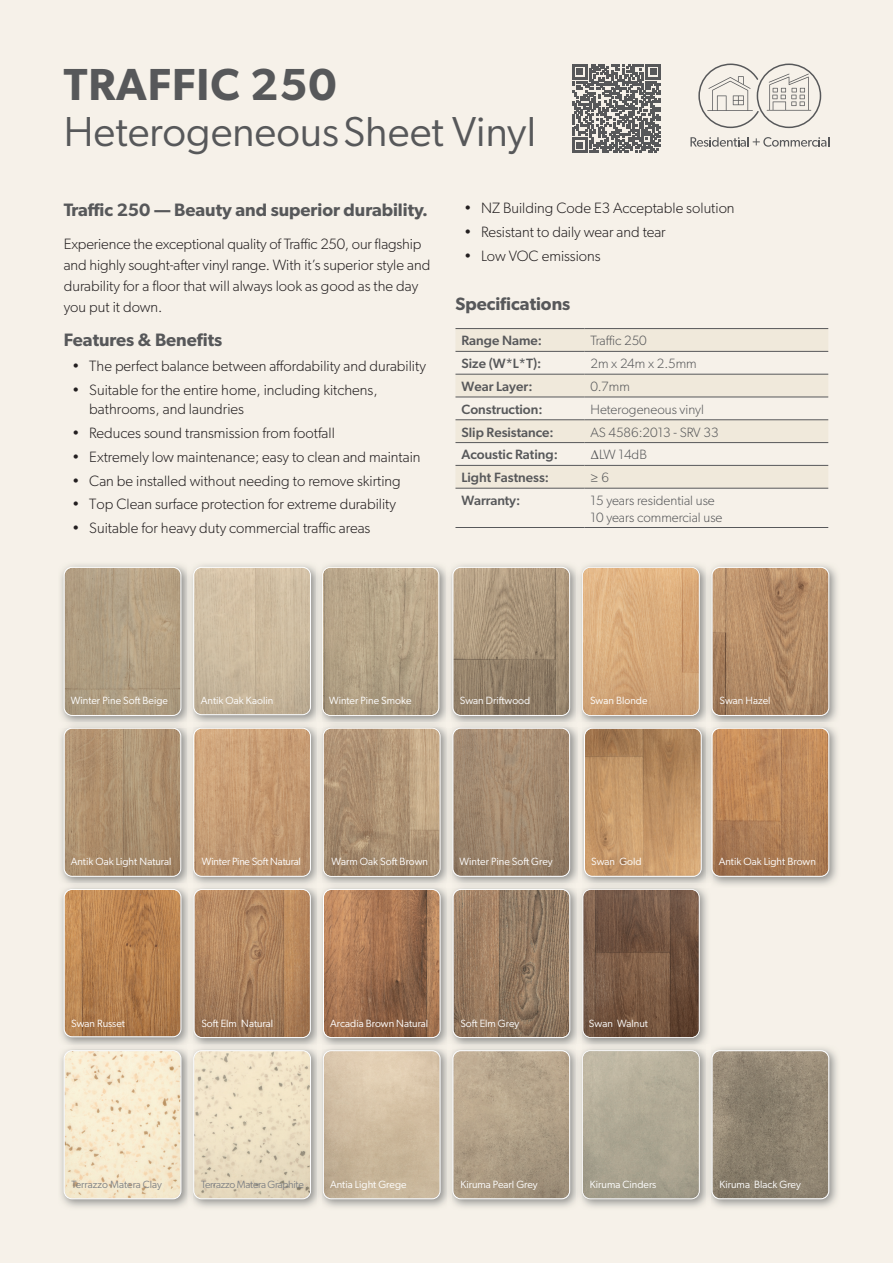
<style>
.page{position:relative;width:893px;height:1263px;background:#f6f1e9}
.page>*{position:absolute;margin:0;border:0;box-sizing:border-box;transform-origin:0 0}
.t1{font:600 45px "Gibson";letter-spacing:.02em;color:#57585a}
.t2{font:42px "Gibson";color:#57585a}
.t3{font:600 18px "Gibson";color:#57585a}
.t4{font:300 15px/21px "Gibson";color:#231f20}
.t5{font:300 13.5px/16.5px "Gibson";color:#57585a}
.t6{font:500 13.5px "Gibson";color:#57585a}
.t7{font:13.5px "Minion Pro";color:#57585a}
.t8{font:10.5px "Gibson";color:#fff}
.t9{font:10.5px "Gibson";letter-spacing:-.03em;color:#808285}
.t10{font:10.5px "Gibson";letter-spacing:-.02em;color:#fff}
.t11{font:10.5px "Gibson";color:#808285}
.s1{font-family:"Minion Pro";font-weight:400}
.s2{font-family:"Gibson";font-weight:300}
</style>
<div class="page">
<svg style="left:455px;top:329px;width:373px;height:159px;fill:#f0e9db"></svg>
<hr style="left:455px;top:374px;width:129px;height:1px;background:#57585a">
<hr style="left:584px;top:374px;width:244px;height:1px;background:#57585a">
<hr style="left:455px;top:397px;width:129px;height:1px;background:#57585a">
<hr style="left:584px;top:397px;width:244px;height:1px;background:#57585a">
<hr style="left:455px;top:419px;width:129px;height:1px;background:#57585a">
<hr style="left:584px;top:419px;width:244px;height:1px;background:#57585a">
<hr style="left:455px;top:442px;width:129px;height:1px;background:#57585a">
<hr style="left:584px;top:442px;width:244px;height:1px;background:#57585a">
<hr style="left:455px;top:465px;width:129px;height:1px;background:#57585a">
<hr style="left:584px;top:465px;width:244px;height:1px;background:#57585a">
<hr style="left:455px;top:488px;width:129px;height:1px;background:#57585a">
<hr style="left:584px;top:488px;width:244px;height:1px;background:#57585a">
<hr style="left:455px;top:527px;width:129px;height:1px;background:#57585a">
<hr style="left:584px;top:527px;width:244px;height:1px;background:#57585a">
<hr style="left:455px;top:328px;width:129px;height:1px;background:#57585a">
<hr style="left:584px;top:328px;width:244px;height:1px;background:#57585a">
<hr style="left:455px;top:351px;width:129px;height:1px;background:#57585a">
<hr style="left:584px;top:351px;width:244px;height:1px;background:#57585a">
<img style="left:711px;top:1047px;width:126px;height:160px">
<img style="left:712px;top:1051px;width:116px;height:147px">
<div style="left:712px;top:1050px;width:117px;height:149px;border:1px solid #fff;border-radius:8px"></div>
<img style="left:193px;top:1049px;width:124px;height:158px">
<img style="left:194px;top:1051px;width:116px;height:147px">
<div style="left:193px;top:1050px;width:118px;height:149px;border:1px solid #fff;border-radius:8px"></div>
<img style="left:317px;top:1049px;width:389px;height:158px">
<img style="left:576px;top:1199px;width:5px;height:8px">
<img style="left:453px;top:1051px;width:116px;height:147px">
<div style="left:452px;top:1050px;width:118px;height:149px;border:1px solid #fff;border-radius:8px"></div>
<img style="left:60px;top:1048px;width:128px;height:159px">
<img style="left:65px;top:1051px;width:116px;height:147px">
<div style="left:64px;top:1050px;width:117px;height:149px;border:1px solid #fff;border-radius:8px"></div>
<img style="left:582px;top:888px;width:126px;height:157px">
<img style="left:447px;top:727px;width:259px;height:156px">
<img style="left:585px;top:728px;width:116px;height:148px">
<div style="left:584px;top:728px;width:118px;height:149px;border:1px solid #fff;border-radius:8px"></div>
<img style="left:322px;top:564px;width:125px;height:485px">
<img style="left:324px;top:890px;width:116px;height:147px">
<div style="left:323px;top:889px;width:117px;height:149px;border:1px solid #fff;border-radius:8px"></div>
<svg style="left:322px;top:567px;width:117px;height:149px"></svg>
<img style="left:447px;top:1049px;width:5px;height:158px">
<img style="left:324px;top:1051px;width:116px;height:147px">
<div style="left:323px;top:1050px;width:117px;height:149px;border:1px solid #fff;border-radius:8px"></div>
<img style="left:60px;top:564px;width:128px;height:319px">
<img style="left:65px;top:728px;width:115px;height:148px">
<div style="left:64px;top:728px;width:117px;height:149px;border:1px solid #fff;border-radius:8px"></div>
<img style="left:193px;top:888px;width:125px;height:161px">
<img style="left:194px;top:890px;width:116px;height:147px">
<div style="left:194px;top:889px;width:117px;height:149px;border:1px solid #fff;border-radius:8px"></div>
<img style="left:706px;top:727px;width:131px;height:158px">
<img style="left:712px;top:728px;width:116px;height:148px">
<div style="left:712px;top:728px;width:117px;height:149px;border:1px solid #fff;border-radius:8px"></div>
<img style="left:451px;top:888px;width:126px;height:161px">
<svg style="left:576px;top:1045px;width:124px;height:154px"></svg>
<img style="left:453px;top:890px;width:116px;height:147px">
<div style="left:453px;top:889px;width:117px;height:149px;border:1px solid #fff;border-radius:8px"></div>
<img style="left:60px;top:722px;width:128px;height:5px">
<img style="left:65px;top:568px;width:115px;height:147px">
<div style="left:64px;top:567px;width:117px;height:149px;border:1px solid #fff;border-radius:8px"></div>
<svg style="left:577px;top:883px;width:123px;height:155px"></svg>
<img style="left:453px;top:728px;width:116px;height:148px">
<div style="left:452px;top:728px;width:118px;height:149px;border:1px solid #fff;border-radius:8px"></div>
<img style="left:711px;top:564px;width:126px;height:158px">
<img style="left:712px;top:568px;width:116px;height:147px">
<div style="left:712px;top:567px;width:117px;height:149px;border:1px solid #fff;border-radius:8px"></div>
<img style="left:450px;top:564px;width:256px;height:158px">
<svg style="left:582px;top:567px;width:118px;height:149px"></svg>
<img style="left:193px;top:564px;width:124px;height:158px">
<img style="left:194px;top:568px;width:116px;height:146px">
<div style="left:193px;top:567px;width:118px;height:148px;border:1px solid #fff;border-radius:8px"></div>
<img style="left:60px;top:883px;width:128px;height:162px">
<img style="left:65px;top:890px;width:116px;height:146px">
<div style="left:64px;top:889px;width:117px;height:148px;border:1px solid #fff;border-radius:8px"></div>
<img style="left:188px;top:726px;width:129px;height:157px">
<svg style="left:317px;top:722px;width:123px;height:155px"></svg>
<img style="left:194px;top:728px;width:116px;height:148px">
<div style="left:193px;top:728px;width:118px;height:149px;border:1px solid #fff;border-radius:8px"></div>
<img style="left:576px;top:564px;width:5px;height:158px">
<img style="left:453px;top:568px;width:116px;height:147px">
<div style="left:452px;top:567px;width:118px;height:149px;border:1px solid #fff;border-radius:8px"></div>
<svg style="left:690px;top:137px;width:139px;height:10px"></svg>
<svg style="left:698px;top:64px;width:123px;height:64px"></svg>
<svg style="left:572px;top:64px;width:89px;height:89px"></svg>
<h1 class="t1" style="left:64px;top:57px;width:274px">TRAFFIC 250</h1>
<h2 class="t2" style="left:64px;top:107px;width:474px">HeterogeneousSheet Vinyl</h2>
<p class="t3" style="left:64px;top:199px;width:366px">Traffic 250 — Beauty and superior durability.</p>
<p class="t4" style="left:64px;top:234px;width:368px">Experience the exceptional quality of Traffic 250, our flagship and highly sought-after vinyl range. With it’s superior style and durability for a floor that will always look as good as the day you put it down.</p>
<p class="t3" style="left:64px;top:329px;width:160px">Features &amp; Benefits</p>
<p class="t4" style="left:72px;top:355px;width:355px">• The perfect balance between affordability and durability</p>
<p class="t4" style="left:89px;top:380px;width:290px;line-height:19.5px;text-indent:-17px">• Suitable for the entire home, including kitchens, bathrooms, and laundries</p>
<p class="t4" style="left:72px;top:422px;width:264px">• Reduces sound transmission from footfall</p>
<p class="t4" style="left:72px;top:446px;width:350px">• Extremely low maintenance; easy to clean and maintain</p>
<p class="t4" style="left:72px;top:470px;width:330px">• Can be installed without needing to remove skirting</p>
<p class="t4" style="left:72px;top:493px;width:325px">• Top Clean surface protection for extreme durability</p>
<p class="t4" style="left:72px;top:517px;width:300px">• Suitable for heavy duty commercial traffic areas</p>
<p class="t4" style="left:464px;top:197px;width:272px">• NZ Building Code E3 Acceptable solution</p>
<p class="t4" style="left:464px;top:221px;width:203px">• Resistant to daily wear and tear</p>
<p class="t4" style="left:464px;top:245px;width:138px">• Low VOC emissions</p>
<p class="t3" style="left:455px;top:293px;width:116px">Specifications</p>
<p class="t6" style="left:461px;top:333px;width:82px">Range Name:</p>
<p class="t5" style="left:590px;top:332px;width:58px">Traffic 250</p>
<p class="t6" style="left:461px;top:355px;width:81px">Size (W*L*T):</p>
<p class="t5" style="left:590px;top:355px;width:108px">2m x 24m x 2.5mm</p>
<p class="t6" style="left:461px;top:378px;width:73px">Wear Layer:</p>
<p class="t5" style="left:590px;top:378px;width:41px">0.7mm</p>
<p class="t6" style="left:461px;top:401px;width:83px">Construction:</p>
<p class="t5" style="left:590px;top:401px;width:115px">Heterogeneous vinyl</p>
<p class="t6" style="left:461px;top:424px;width:94px">Slip Resistance:</p>
<p class="t5" style="left:590px;top:423px;width:130px">AS 4586:2013 - SRV 33</p>
<p class="t6" style="left:461px;top:447px;width:98px">Acoustic Rating:</p>
<p class="t5" style="left:590px;top:446px;width:58px"><span class="s1">∆</span>LW 14dB</p>
<p class="t6" style="left:461px;top:469px;width:89px">Light Fastness:</p>
<p class="t7" style="left:590px;top:469px;width:20px">≥ <span class="s2">6</span></p>
<p class="t6" style="left:461px;top:492px;width:60px">Warranty:</p>
<p class="t5" style="left:590px;top:492px;width:134px">15 years residential use<br>10 years commercial use</p>
<p class="t8" style="left:71px;top:694px;width:99px">Winter Pine Soft Beige</p>
<p class="t8" style="left:201px;top:694px;width:74px">Antik Oak Kaolin</p>
<p class="t8" style="left:590px;top:694px;width:59px">Swan Blonde</p>
<p class="t8" style="left:719px;top:694px;width:53px">Swan Hazel</p>
<p class="t8" style="left:460px;top:694px;width:72px">Swan Driftwood</p>
<p class="t8" style="left:329px;top:694px;width:84px">Winter Pine Smoke</p>
<p class="t8" style="left:71px;top:855px;width:102px">Antik Oak Light Natural</p>
<p class="t10" style="left:202px;top:855px;width:100px">Winter Pine Soft Natural</p>
<p class="t8" style="left:332px;top:855px;width:98px">Warm Oak Soft Brown</p>
<p class="t8" style="left:460px;top:855px;width:95px">Winter Pine Soft Grey</p>
<p class="t8" style="left:591px;top:855px;width:52px">Swan Gold</p>
<p class="t8" style="left:719px;top:855px;width:99px">Antik Oak Light Brown</p>
<p class="t8" style="left:71px;top:1016px;width:55px">Swan Russet</p>
<p class="t8" style="left:201px;top:1016px;width:73px">Soft Elm Natural</p>
<p class="t8" style="left:330px;top:1016px;width:100px">Arcadia Brown Natural</p>
<p class="t8" style="left:460px;top:1016px;width:60px">Soft Elm Grey</p>
<p class="t8" style="left:589px;top:1016px;width:60px">Swan Walnut</p>
<p class="t11" style="left:72px;top:1178px;width:92px">Terrazzo Matera Clay</p>
<p class="t9" style="left:201px;top:1178px;width:104px">Terrazzo Matera Graphite</p>
<p class="t8" style="left:460px;top:1178px;width:79px">Kiruma Pearl Grey</p>
<p class="t8" style="left:590px;top:1178px;width:68px">Kiruma Cinders</p>
<p class="t8" style="left:719px;top:1178px;width:83px">Kiruma Black Grey</p>
<p class="t8" style="left:330px;top:1178px;width:78px">Antia Light Grege</p>
</div>
